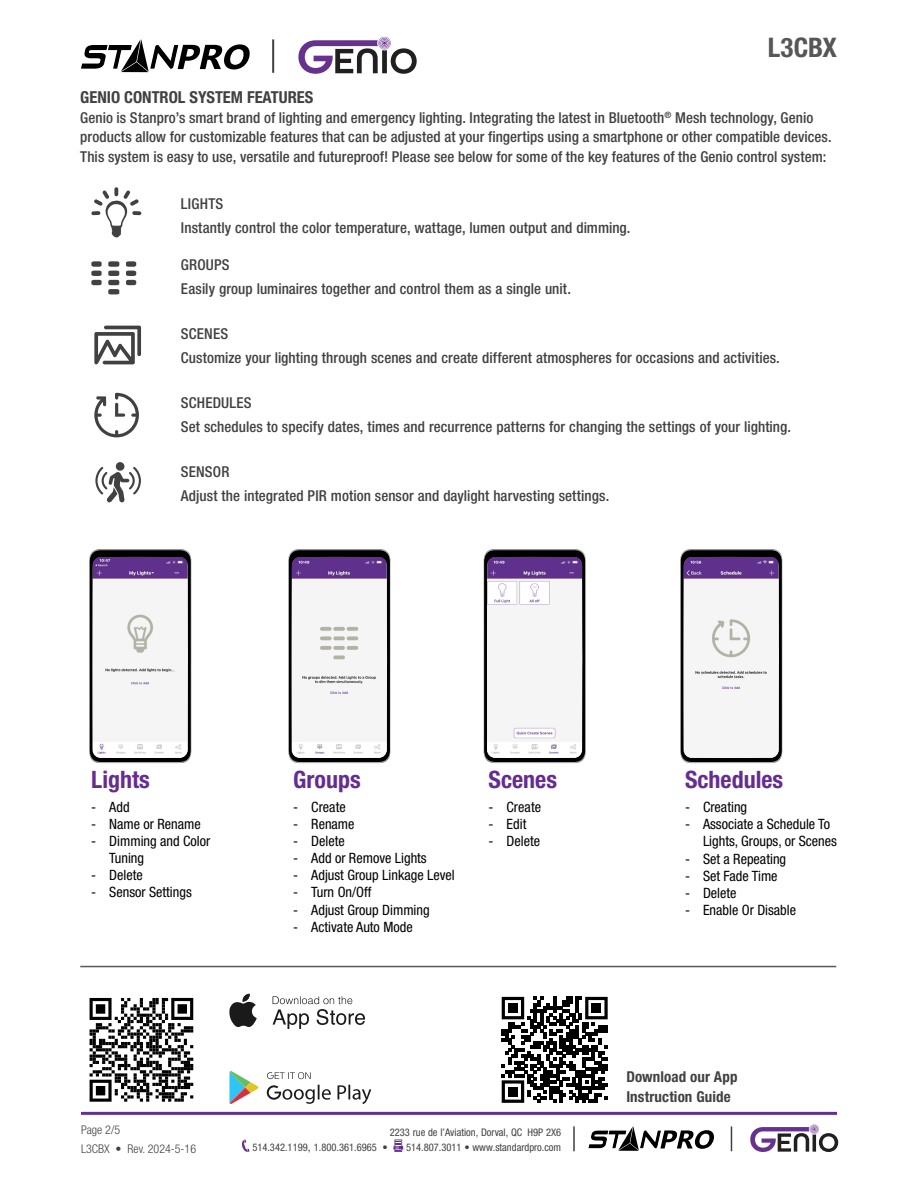
<style>
.page{position:relative;width:918px;height:1188px;background:#fff}
.page>*{position:absolute;margin:0;border:0;box-sizing:border-box;transform-origin:0 0}
.t1{font:700 condensed 27px "Helvetica Neue";color:#565659}
.t2{font:700 condensed 24px "Helvetica Neue";color:#662d91}
.t3{font:700 condensed 16.5px "Helvetica Neue";color:#414042}
.t4{font:500 condensed 15px/24px "Helvetica Neue";letter-spacing:.005em;color:#414042}
.t5{font:700 condensed 15px/19.5px "Helvetica Neue";letter-spacing:.005em;color:#414042}
.t6{font:condensed 14.25px/17.1px "Helvetica Neue";color:#000}
.t7{font:300 condensed 12px/18.3px "Helvetica Neue";color:#414042}
.t8{font:condensed 10.5px "Helvetica Neue";color:#414042}
.s1{font-stretch:normal}
</style>
<div class="page">
<svg style="left:91px;top:187px;width:50px;height:50px"></svg>
<svg style="left:108px;top:261px;width:11px;height:33px"></svg>
<svg style="left:126px;top:261px;width:10px;height:24px"></svg>
<svg style="left:91px;top:261px;width:11px;height:24px"></svg>
<svg style="left:94px;top:326px;width:47px;height:38px"></svg>
<svg style="left:94px;top:393px;width:45px;height:44px"></svg>
<svg style="left:95px;top:462px;width:46px;height:40px"></svg>
<svg style="left:229px;top:1071px;width:30px;height:33px"></svg>
<svg style="left:267px;top:1085px;width:64px;height:19px"></svg>
<svg style="left:338px;top:1085px;width:33px;height:19px"></svg>
<svg style="left:267px;top:1072px;width:44px;height:7px"></svg>
<svg style="left:229px;top:994px;width:28px;height:33px"></svg>
<svg style="left:273px;top:996px;width:92px;height:33px"></svg>
<svg style="left:90px;top:998px;width:103px;height:104px"></svg>
<svg style="left:502px;top:997px;width:106px;height:106px"></svg>
<svg style="left:89px;top:549px;width:102px;height:214px;background:#2c2c2d"></svg>
<img style="left:93px;top:557px;width:95px;height:201px">
<svg style="left:288px;top:549px;width:102px;height:214px;background:#292929"></svg>
<img style="left:292px;top:557px;width:95px;height:201px">
<svg style="left:484px;top:549px;width:102px;height:214px;background:#272727"></svg>
<img style="left:487px;top:557px;width:95px;height:201px">
<svg style="left:680px;top:549px;width:102px;height:214px;background:#2b2b2c"></svg>
<img style="left:684px;top:557px;width:95px;height:201px">
<hr style="left:80px;top:966px;width:756px;height:1px;background:#58595b">
<hr style="left:81px;top:1112px;width:756px;height:3px;background:#642f8d">
<svg style="left:242px;top:1139px;width:8px;height:13px"></svg>
<svg style="left:393px;top:1139px;width:10px;height:13px"></svg>
<svg style="left:589px;top:1126px;width:125px;height:25px"></svg>
<svg style="left:750px;top:1125px;width:88px;height:27px"></svg>
<svg style="left:731px;top:1126px;width:1px;height:25px"></svg>
<hr style="left:573px;top:1126px;width:2px;height:25px;background:#414042">
<svg style="left:81px;top:39px;width:169px;height:33px"></svg>
<svg style="left:298px;top:37px;width:119px;height:37px"></svg>
<hr style="left:272px;top:39px;width:2px;height:34px;background:#414042">
<h1 class="t1" style="left:768px;top:31px;width:71px">L3CBX</h1>
<p class="t3" style="left:80px;top:87px;width:235px">GENIO CONTROL SYSTEM FEATURES</p>
<p class="t4" style="left:80px;top:108px;width:753px;line-height:19.5px">Genio is Stanpro’s smart brand of lighting and emergency lighting. Integrating the latest in Bluetooth<sup>®</sup> Mesh technology, Genio products allow for customizable features that can be adjusted at your fingertips using a smartphone or other compatible devices.<br>This system is easy to use, versatile and futureproof! Please see below for some of the key features of the Genio control system:</p>
<p class="t4" style="left:181px;top:191px;width:451px">LIGHTS<br>Instantly control the color temperature, wattage, lumen output and dimming.</p>
<p class="t4" style="left:181px;top:253px;width:391px">GROUPS<br>Easily group luminaires together and control them as a single unit.</p>
<p class="t4" style="left:181px;top:322px;width:600px">SCENES<br>Customize your lighting through scenes and create different atmospheres for occasions and activities.</p>
<p class="t4" style="left:181px;top:391px;width:612px">SCHEDULES<br>Set schedules to specify dates, times and recurrence patterns for changing the settings of your lighting.</p>
<p class="t4" style="left:181px;top:460px;width:430px">SENSOR<br>Adjust the integrated PIR motion sensor and daylight harvesting settings.</p>
<h2 class="t2" style="left:91px;top:765px;width:60px">Lights</h2>
<p class="t6" style="left:91px;top:798px;width:40px">- Add</p>
<p class="t6" style="left:91px;top:815px;width:111px">- Name or Rename</p>
<p class="t6" style="left:109px;top:832px;width:103px;text-indent:-18px">- Dimming and Color<br>Tuning</p>
<p class="t6" style="left:91px;top:867px;width:53px">- Delete</p>
<p class="t6" style="left:91px;top:884px;width:102px">- Sensor Settings</p>
<h2 class="t2" style="left:293px;top:765px;width:69px">Groups</h2>
<p class="t6" style="left:293px;top:798px;width:54px">- Create</p>
<p class="t6" style="left:293px;top:815px;width:63px">- Rename</p>
<p class="t6" style="left:293px;top:832px;width:53px">- Delete</p>
<p class="t6" style="left:293px;top:850px;width:135px">- Add or Remove Lights</p>
<p class="t6" style="left:293px;top:867px;width:163px">- Adjust Group Linkage Level</p>
<p class="t6" style="left:293px;top:884px;width:80px">- Turn On/Off</p>
<p class="t6" style="left:293px;top:901px;width:138px">- Adjust Group Dimming</p>
<p class="t6" style="left:293px;top:918px;width:121px">- Activate Auto Mode</p>
<h2 class="t2" style="left:489px;top:765px;width:70px">Scenes</h2>
<p class="t6" style="left:489px;top:798px;width:54px">- Create</p>
<p class="t6" style="left:489px;top:815px;width:39px">- Edit</p>
<p class="t6" style="left:489px;top:832px;width:53px">- Delete</p>
<p class="t7" style="left:81px;top:1121px;width:117px">Page 2/5<br>L3CBX • Rev. 2024-5-16</p>
<p class="t8" style="left:390px;top:1126px;width:173px">2233 rue de l’Aviation, Dorval, QC H9P 2X6</p>
<p class="t8" style="left:252px;top:1141px;width:137px">514.342.1199<span class="s1">,</span> 1.800.361.6965 •</p>
<p class="t8" style="left:406px;top:1141px;width:157px">514.807.3011 • www.standardpro.com</p>
<h2 class="t2" style="left:685px;top:765px;width:100px">Schedules</h2>
<p class="t6" style="left:685px;top:799px;width:64px">- Creating</p>
<p class="t6" style="left:703px;top:816px;width:135px;text-indent:-18px">- Associate a Schedule To<br>Lights, Groups, or Scenes</p>
<p class="t6" style="left:685px;top:850px;width:103px">- Set a Repeating</p>
<p class="t6" style="left:685px;top:867px;width:94px">- Set Fade Time</p>
<p class="t6" style="left:685px;top:884px;width:53px">- Delete</p>
<p class="t6" style="left:685px;top:901px;width:113px">- Enable Or Disable</p>
<p class="t5" style="left:626px;top:1067px;width:113px">Download our App<br>Instruction Guide</p>
</div>
